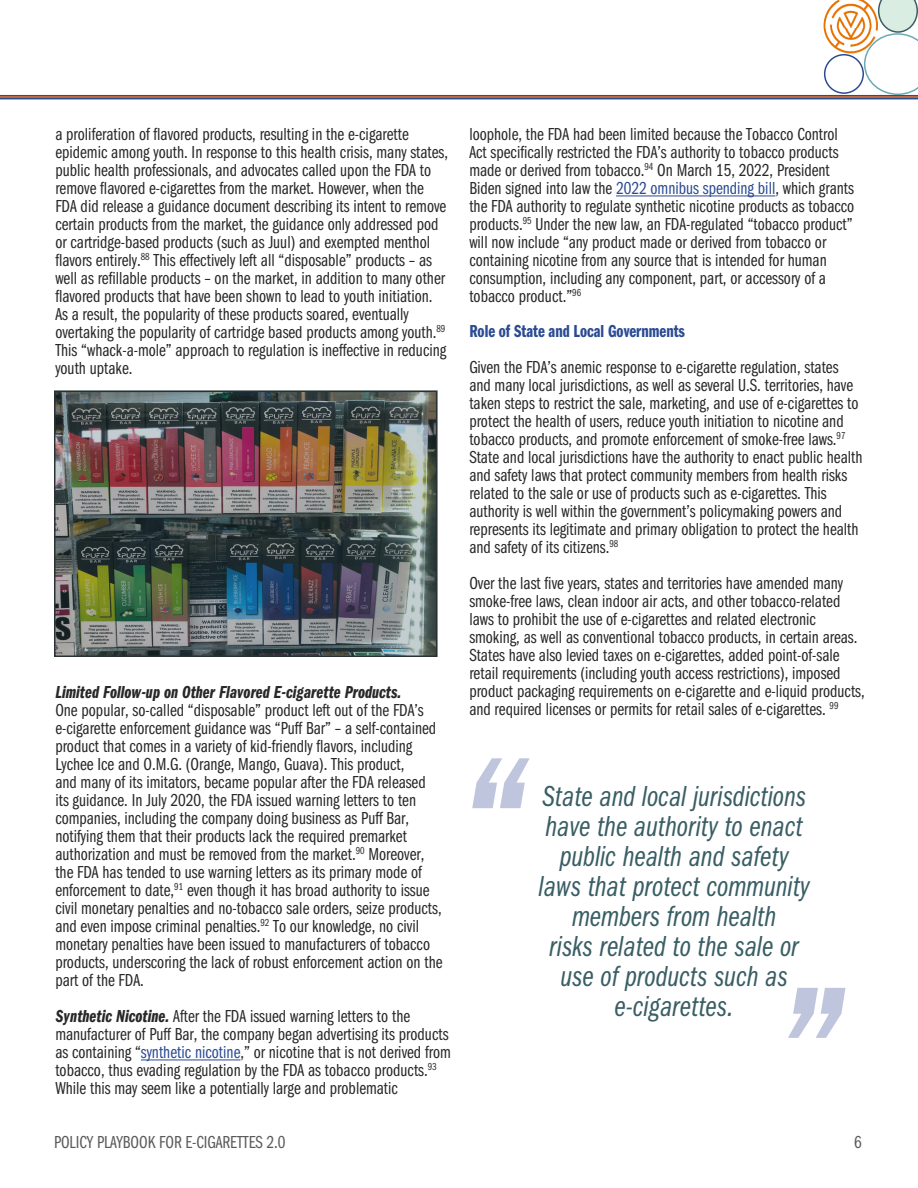
<style>
.page{position:relative;width:918px;height:1188px;background:#fff}
.page>*{position:absolute;margin:0;border:0;box-sizing:border-box;transform-origin:0 0}
.t1{font:180px "Franklin Gothic LT Pro Dm Cm It";color:#253f8e}
.Callout_Text_Quote{font:30px/30px "Franklin Gothic LT Pro Bk Cm It";color:#395e64;text-align:center}
.VPR_Paragraph_Text{font:18px/18px "Franklin Gothic LT Pro Bk Cm";color:#282829}
.t2{font:18px "Franklin Gothic LT Pro Bk Cm";color:#595a59}
.VPR_Paragraph_Text-2{font:18px "Franklin Gothic LT Pro Dm Cm";color:#2b4b93}
.s1{font-family:"Franklin Gothic LT Pro Dm Cm It"}
.s2{color:#2b4b93}
</style>
<div class="page">
<hr style="left:0;top:95px;width:918px;height:4px;background:#2b4b93">
<hr style="left:0;top:96px;width:918px;height:2px;background:#e57325">
<img style="left:823px;top:0;width:41px;height:55px">
<svg style="left:864px;top:0;width:54px;height:95px"></svg>
<div style="left:824px;top:54px;width:40px;height:40px;border:2px solid #2b4b93;border-radius:50%"></div>
<hr style="left:141px;top:1059px;width:99px;height:1px;background:#2b4b93">
<hr style="left:616px;top:195px;width:159px;height:1px;background:#2b4b93">
<img style="left:54px;top:391px;width:383px;height:266px">
<p class="VPR_Paragraph_Text" style="left:55px;top:126px;width:394px">a proliferation of flavored products, resulting in the e-cigarette epidemic among youth. In response to this health crisis, many states, public health professionals, and advocates called upon the FDA to remove flavored e-cigarettes from the market. However, when the FDA did release a guidance document describing its intent to remove certain products from the market, the guidance only addressed pod or cartridge-based products (such as Juul) and exempted menthol flavors entirely.<sup>88</sup> This effectively left all “disposable” products – as well as refillable products – on the market, in addition to many other flavored products that have been shown to lead to youth initiation.<br>As a result, the popularity of these products soared, eventually overtaking the popularity of cartridge based products among youth.<sup>89<br></sup>This “whack-a-mole” approach to regulation is ineffective in reducing youth uptake.</p>
<p class="VPR_Paragraph_Text" style="left:55px;top:684px;width:389px"><span class="s1">Limited Follow-up on Other Flavored E-cigarette Products.<br></span>One popular, so-called “disposable” product left out of the FDA’s e-cigarette enforcement guidance was “Puff Bar” – a self-contained product that comes in a variety of kid-friendly flavors, including Lychee Ice and O.M.G. (Orange, Mango, Guava). This product,<br>and many of its imitators, became popular after the FDA released its guidance. In July 2020, the FDA issued warning letters to ten companies, including the company doing business as Puff Bar, notifying them that their products lack the required premarket authorization and must be removed from the market.<sup>90</sup> Moreover, the FDA has tended to use warning letters as its primary mode of enforcement to date,<sup>91</sup> even though it has broad authority to issue civil monetary penalties and no-tobacco sale orders, seize products, and even impose criminal penalties.<sup>92</sup> To our knowledge, no civil monetary penalties have been issued to manufacturers of tobacco products, underscoring the lack of robust enforcement action on the part of the FDA.</p>
<p class="VPR_Paragraph_Text" style="left:55px;top:1008px;width:397px"><span class="s1">Synthetic Nicotine.</span> After the FDA issued warning letters to the manufacturer of Puff Bar, the company began advertising its products as containing “<span class="s2">synthetic nicotine</span>,” or nicotine that is not derived from tobacco, thus evading regulation by the FDA as tobacco products.<sup>93<br></sup>While this may seem like a potentially large and problematic</p>
<p class="VPR_Paragraph_Text" style="left:469px;top:126px;width:387px">loophole, the FDA had been limited because the Tobacco Control Act specifically restricted the FDA’s authority to tobacco products made or derived from tobacco.<sup>94</sup> On March 15, 2022, President Biden signed into law the <span class="s2">2022 omnibus spending bill</span>, which grants the FDA authority to regulate synthetic nicotine products as tobacco products.<sup>95</sup> Under the new law, an FDA-regulated “tobacco product” will now include “any product made or derived from tobacco or containing nicotine from any source that is intended for human consumption, including any component, part, or accessory of a tobacco product.”<sup>96</sup></p>
<p class="VPR_Paragraph_Text-2" style="left:469px;top:321px;width:217px">Role of State and Local Governments</p>
<p class="VPR_Paragraph_Text" style="left:469px;top:358px;width:395px">Given the FDA’s anemic response to e-cigarette regulation, states and many local jurisdictions, as well as several U.S. territories, have taken steps to restrict the sale, marketing, and use of e-cigarettes to protect the health of users, reduce youth initiation to nicotine and tobacco products, and promote enforcement of smoke-free laws.<sup>97<br></sup>State and local jurisdictions have the authority to enact public health and safety laws that protect community members from health risks related to the sale or use of products such as e-cigarettes. This authority is well within the government’s policymaking powers and represents its legitimate and primary obligation to protect the health and safety of its citizens.<sup>98</sup></p>
<p class="VPR_Paragraph_Text" style="left:469px;top:574px;width:397px">Over the last five years, states and territories have amended many smoke-free laws, clean indoor air acts, and other tobacco-related laws to prohibit the use of e-cigarettes and related electronic smoking, as well as conventional tobacco products, in certain areas.<br>States have also levied taxes on e-cigarettes, added point-of-sale retail requirements (including youth access restrictions), imposed product packaging requirements on e-cigarette and e-liquid products, and required licenses or permits for retail sales of e-cigarettes. <sup>99</sup></p>
<h1 class="t1" style="left:460px;top:717px;width:66px">“</h1>
<p class="Callout_Text_Quote" style="left:539px;top:782px;width:273px">State and local jurisdictions have the authority to enact public health and safety laws that protect community members from health<br>risks related to the sale or use of products such as e-cigarettes.</p>
<h1 class="t1" style="left:776px;top:946px;width:66px">”</h1>
<p class="t2" style="left:54px;top:1132px;width:233px">POLICY PLAYBOOK FOR E-CIGARETTES 2.0</p>
<p class="t2" style="left:854px;top:1132px;width:9px">6</p>
</div>
